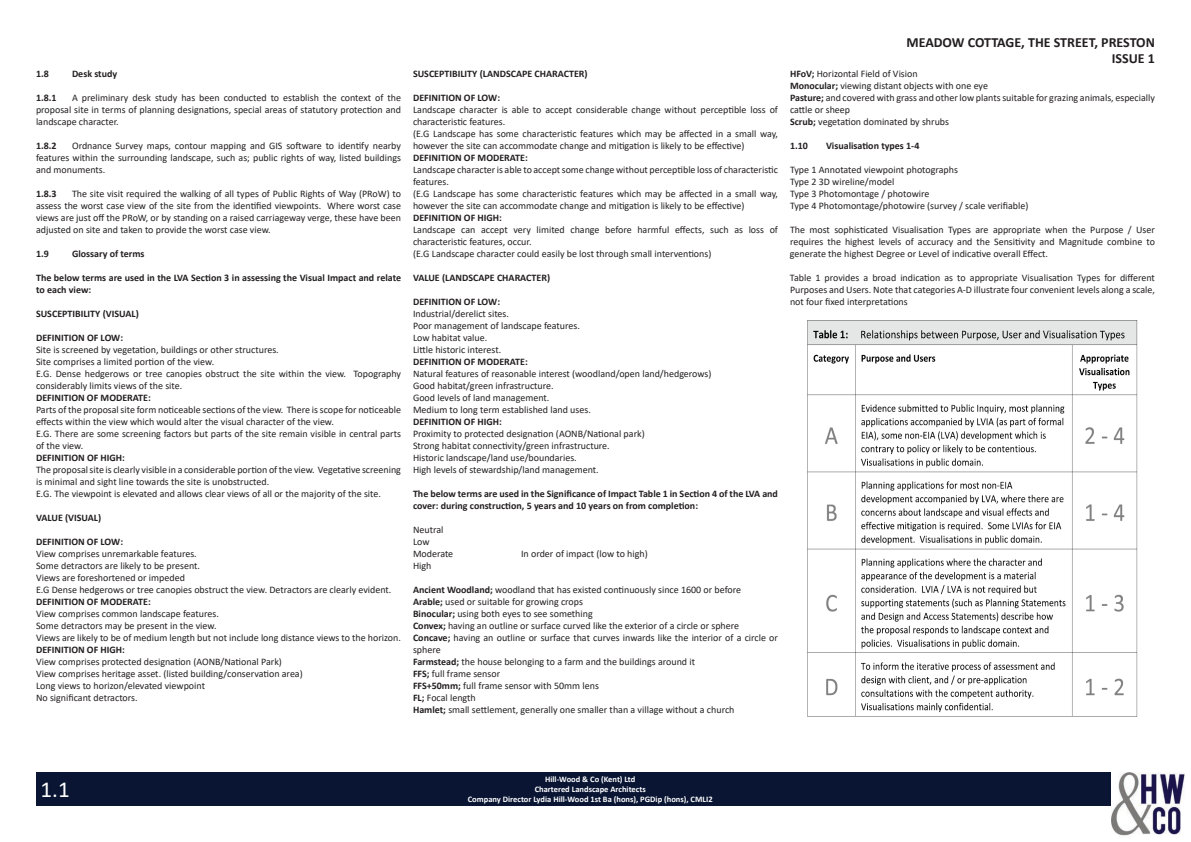
<style>
.page{position:relative;width:1191px;height:842px;background:#fff}
.page>*{position:absolute;margin:0;border:0;box-sizing:border-box;transform-origin:0 0}
.t1{font:23px "Calibri";color:#fff}
.t2{font:700 14px/16.8px "Calibri";color:#231f20;text-align:right}
.t3{font:10px/12px "Calibri";color:#231f20}
.t4{font:700 10px/12px "Calibri";color:#231f20}
.t5{font:700 8.5px/10.2px "Calibri";color:#fff;text-align:center}
.s1{font-weight:700}
</style>
<div class="page">
<div style="left:36px;top:773px;width:1119px;height:33px;background:#091533"></div>
<img style="left:1111px;top:773px;width:74px;height:63px">
<img style="left:807px;top:320px;width:331px;height:397px">
<p class="t4" style="left:36px;top:67px;width:14px">1.8</p>
<p class="t4" style="left:72px;top:67px;width:47px">Desk study</p>
<p class="t4" style="left:36px;top:91px;width:22px">1.8.1</p>
<p class="t3" style="left:36px;top:91px;width:366px;text-align:justify;text-indent:36px">A preliminary desk study has been conducted to establish the context of the proposal site in terms of planning designations, special areas of statutory protection and landscape character.</p>
<p class="t4" style="left:36px;top:139px;width:22px">1.8.2</p>
<p class="t3" style="left:36px;top:139px;width:366px;text-align:justify;text-indent:36px">Ordnance Survey maps, contour mapping and GIS software to identify nearby features within the surrounding landscape, such as; public rights of way, listed buildings and monuments.</p>
<p class="t4" style="left:36px;top:187px;width:22px">1.8.3</p>
<p class="t3" style="left:36px;top:187px;width:366px;text-align:justify;text-indent:36px">The site visit required the walking of all types of Public Rights of Way (PRoW) to assess the worst case view of the site from the identified viewpoints. Where worst case views are just off the PRoW, or by standing on a raised carriageway verge, these have been adjusted on site and taken to provide the worst case view.</p>
<p class="t4" style="left:36px;top:247px;width:14px">1.9</p>
<p class="t4" style="left:72px;top:247px;width:74px">Glossary of terms</p>
<p class="t4" style="left:36px;top:271px;width:366px">The below terms are used in the LVA Section 3 in assessing the Visual Impact and relate to each view:</p>
<p class="t4" style="left:36px;top:307px;width:104px">SUSCEPTIBILITY (VISUAL)</p>
<p class="t4" style="left:36px;top:331px;width:89px">DEFINITION OF LOW:</p>
<p class="t3" style="left:36px;top:343px;width:366px">Site is screened by vegetation, buildings or other structures.<br>Site comprises a limited portion of the view.<br>E.G. Dense hedgerows or tree canopies obstruct the site within the view. Topography considerably limits views of the site.</p>
<p class="t4" style="left:36px;top:391px;width:116px">DEFINITION OF MODERATE:</p>
<p class="t3" style="left:36px;top:403px;width:366px">Parts of the proposal site form noticeable sections of the view. There is scope for noticeable effects within the view which would alter the visual character of the view.<br>E.G. There are some screening factors but parts of the site remain visible in central parts of the view.</p>
<p class="t4" style="left:36px;top:451px;width:90px">DEFINITION OF HIGH:</p>
<p class="t3" style="left:36px;top:463px;width:366px">The proposal site is clearly visible in a considerable portion of the view. Vegetative screening is minimal and sight line towards the site is unobstructed.<br>E.G. The viewpoint is elevated and allows clear views of all or the majority of the site.</p>
<p class="t4" style="left:36px;top:511px;width:67px">VALUE (VISUAL)</p>
<p class="t4" style="left:36px;top:535px;width:89px">DEFINITION OF LOW:</p>
<p class="t3" style="left:36px;top:547px;width:357px">View comprises unremarkable features.<br>Some detractors are likely to be present.<br>Views are foreshortened or impeded<br>E.G Dense hedgerows or tree canopies obstruct the view. Detractors are clearly evident.</p>
<p class="t4" style="left:36px;top:595px;width:116px">DEFINITION OF MODERATE:</p>
<p class="t3" style="left:36px;top:607px;width:366px">View comprises common landscape features.<br>Some detractors may be present in the view.<br>Views are likely to be of medium length but not include long distance views to the horizon.</p>
<p class="t4" style="left:36px;top:643px;width:90px">DEFINITION OF HIGH:</p>
<p class="t3" style="left:36px;top:655px;width:268px">View comprises protected designation (AONB/National Park)<br>View comprises heritage asset. (listed building/conservation area)<br>Long views to horizon/elevated viewpoint<br>No significant detractors.</p>
<p class="t4" style="left:413px;top:67px;width:176px">SUSCEPTIBILITY (LANDSCAPE CHARACTER)</p>
<p class="t4" style="left:413px;top:91px;width:89px">DEFINITION OF LOW:</p>
<p class="t3" style="left:413px;top:103px;width:366px">Landscape character is able to accept considerable change without perceptible loss of characteristic features.<br>(E.G Landscape has some characteristic features which may be affected in a small way, however the site can accommodate change and mitigation is likely to be effective)</p>
<p class="t4" style="left:413px;top:151px;width:116px">DEFINITION OF MODERATE:</p>
<p class="t3" style="left:413px;top:163px;width:366px">Landscape characteris able to acceptsome change without perceptible loss of characteristic features.<br>(E.G Landscape has some characteristic features which may be affected in a small way, however the site can accommodate change and mitigation is likely to be effective)</p>
<p class="t4" style="left:413px;top:211px;width:90px">DEFINITION OF HIGH:</p>
<p class="t3" style="left:413px;top:223px;width:366px">Landscape can accept very limited change before harmful effects, such as loss of characteristic features, occur.<br>(E.G Landscape character could easily be lost through small interventions)</p>
<p class="t4" style="left:413px;top:271px;width:139px">VALUE (LANDSCAPE CHARACTER)</p>
<p class="t4" style="left:413px;top:295px;width:89px">DEFINITION OF LOW:</p>
<p class="t3" style="left:413px;top:307px;width:168px">Industrial/derelict sites.<br>Poor management of landscape features.<br>Low habitat value.<br>Little historic interest.</p>
<p class="t4" style="left:413px;top:355px;width:116px">DEFINITION OF MODERATE:</p>
<p class="t3" style="left:413px;top:367px;width:300px">Natural features of reasonable interest (woodland/open land/hedgerows)<br>Good habitat/green infrastructure.<br>Good levels of land management.<br>Medium to long term established land uses.</p>
<p class="t4" style="left:413px;top:415px;width:90px">DEFINITION OF HIGH:</p>
<p class="t3" style="left:413px;top:427px;width:233px">Proximity to protected designation (AONB/National park)<br>Strong habitat connectivity/green infrastructure.<br>Historic landscape/land use/boundaries.<br>High levels of stewardship/land management.</p>
<p class="t4" style="left:413px;top:487px;width:366px">The below terms are used in the Significance of Impact Table 1 in Section 4 of the LVA and cover: during construction, 5 years and 10 years on from completion:</p>
<p class="t3" style="left:413px;top:523px;width:42px">Neutral<br>Low<br>Moderate</p>
<p class="t3" style="left:521px;top:547px;width:128px">In order of impact (low to high)</p>
<p class="t3" style="left:413px;top:559px;width:20px">High</p>
<p class="t3" style="left:413px;top:583px;width:366px"><span class="s1">Ancient Woodland;</span> woodland that has existed continuously since 1600 or before<br><span class="s1">Arable;</span> used or suitable for growing crops<br><span class="s1">Binocular;</span> using both eyes to see something<br><span class="s1">Convex;</span> having an outline or surface curved like the exterior of a circle or sphere <span class="s1">Concave;</span> having an outline or surface that curves inwards like the interior of a circle or sphere<br><span class="s1">Farmstead;</span> the house belonging to a farm and the buildings around it<br><span class="s1">FFS;</span> full frame sensor<br><span class="s1">FFS+50mm;</span> full frame sensor with 50mm lens<br><span class="s1">FL;</span> Focal length<br><span class="s1">Hamlet;</span> small settlement, generally one smaller than a village without a church</p>
<h2 class="t2" style="left:906px;top:33px;width:250px">MEADOW COTTAGE, THE STREET, PRESTON<br>ISSUE 1</h2>
<p class="t3" style="left:790px;top:67px;width:366px"><span class="s1">HFoV;</span> Horizontal Field of Vision<br><span class="s1">Monocular;</span> viewing distant objects with one eye<br><span class="s1">Pasture;</span> and covered with grass and other low plants suitable for grazing animals, especially cattle or sheep<br><span class="s1">Scrub;</span> vegetation dominated by shrubs</p>
<p class="t4" style="left:790px;top:139px;width:19px">1.10</p>
<p class="t4" style="left:826px;top:139px;width:95px">Visualisation types 1-4</p>
<p class="t3" style="left:790px;top:163px;width:240px">Type 1 Annotated viewpoint photographs<br>Type 2 3D wireline/model<br>Type 3 Photomontage / photowire<br>Type 4 Photomontage/photowire (survey / scale verifiable)</p>
<p class="t3" style="left:790px;top:223px;width:366px;text-align:justify">The most sophisticated Visualisation Types are appropriate when the Purpose / User requires the highest levels of accuracy and the Sensitivity and Magnitude combine to generate the highest Degree or Level of indicative overall Effect.</p>
<p class="t3" style="left:790px;top:271px;width:366px;text-align:justify">Table 1 provides a broad indication as to appropriate Visualisation Types for different Purposes and Users. Note that categories A-D illustrate four convenient levels along a scale, not four fixed interpretations</p>
<h1 class="t1" style="left:41px;top:773px;width:31px">1.1</h1>
<p class="t5" style="left:468px;top:773px;width:246px">Hill-Wood &amp; Co (Kent) Ltd<br>Chartered Landscape Architects<br>Company Director Lydia Hill-Wood 1st Ba (hons), PGDip (hons), CMLI2</p>
</div>
